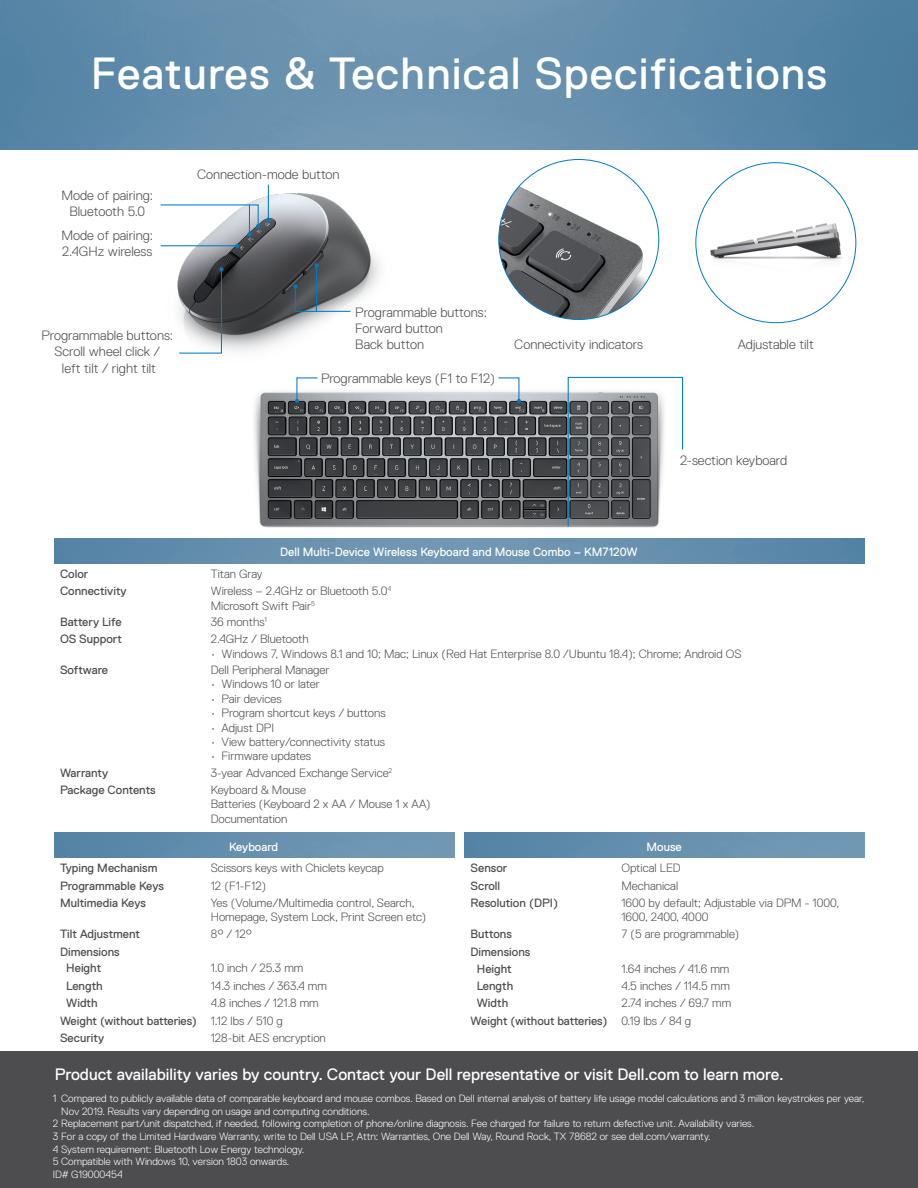
<style>
.page{position:relative;width:918px;height:1188px;background:#fff}
.page>*{position:absolute;margin:0;border:0;box-sizing:border-box;transform-origin:0 0}
.t1{font:45px "Dell Replica";letter-spacing:.025em;color:#fff}
.t2{font:16.5px "Dell Replica";color:#fff}
.Interior_-_body{font:300 13.5px/16.2px "Dell Replica";color:#4d4d4f;text-align:center}
.Spec_body{font:300 12px/14.4px "Dell Replica";color:#4d4d4f}
.Spec_body-2{font:12px "Dell Replica";color:#4d4d4f}
.Spec_body-3{font:12px "Dell Replica";color:#fff}
.Footnotes_-_white{font:300 10.5px/12.6px "Dell Replica";color:#fff}
</style>
<div class="page">
<img style="left:55px;top:538px;width:809px;height:26px">
<img style="left:55px;top:832px;width:399px;height:26px">
<img style="left:465px;top:832px;width:399px;height:26px">
<div style="left:0;top:1052px;width:918px;height:136px;background:#4d4d4f"></div>
<img style="left:0;top:0;width:918px;height:150px">
<img style="left:243px;top:391px;width:432px;height:153px">
<svg style="left:295px;top:377px;width:24px;height:26px"></svg>
<svg style="left:497px;top:377px;width:24px;height:26px"></svg>
<svg style="left:567px;top:376px;width:117px;height:152px"></svg>
<img style="left:160px;top:184px;width:220px;height:168px">
<hr style="left:268px;top:185px;width:1px;height:35px;background:#007bc3">
<svg style="left:266px;top:218px;width:4px;height:4px"></svg>
<hr style="left:161px;top:245px;width:76px;height:1px;background:#007bc3">
<svg style="left:235px;top:244px;width:4px;height:4px"></svg>
<svg style="left:160px;top:204px;width:100px;height:32px"></svg>
<svg style="left:293px;top:284px;width:58px;height:28px;background:#6e777d"></svg>
<hr style="left:316px;top:265px;width:1px;height:47px;background:#007bc3">
<svg style="left:314px;top:263px;width:5px;height:4px"></svg>
<img style="left:499px;top:159px;width:160px;height:161px;border-radius:80px">
<img style="left:696px;top:163px;width:160px;height:160px;border-radius:80px">
<svg style="left:178px;top:267px;width:46px;height:87px"></svg>
<p class="t1" style="left:91px;top:49px;width:738px">Features &amp; Technical Specifications</p>
<p class="Interior_-_body" style="left:61px;top:187px;width:93px">Mode of pairing:<br>Bluetooth 5.0</p>
<p class="Interior_-_body" style="left:61px;top:227px;width:93px;text-align:left">Mode of pairing:<br>2.4GHz wireless</p>
<p class="Interior_-_body" style="left:41px;top:328px;width:133px">Programmable buttons:</p>
<p class="Interior_-_body" style="left:55px;top:344px;width:107px">Scroll wheel click / left tilt / right tilt</p>
<p class="Interior_-_body" style="left:197px;top:166px;width:144px">Connection-mode button</p>
<p class="Interior_-_body" style="left:355px;top:304px;width:133px">Programmable buttons:</p>
<p class="Interior_-_body" style="left:355px;top:320px;width:89px">Forward button</p>
<p class="Interior_-_body" style="left:355px;top:337px;width:70px">Back button</p>
<p class="Interior_-_body" style="left:321px;top:371px;width:176px">Programmable keys (F1 to F12)</p>
<p class="Interior_-_body" style="left:514px;top:336px;width:130px">Connectivity indicators</p>
<p class="Interior_-_body" style="left:738px;top:336px;width:78px">Adjustable tilt</p>
<p class="Interior_-_body" style="left:680px;top:453px;width:109px">2-section keyboard</p>
<p class="Spec_body-3" style="left:280px;top:546px;width:359px">Dell Multi-Device Wireless Keyboard and Mouse Combo – KM7120W</p>
<p class="Spec_body-2" style="left:60px;top:567px;width:30px">Color</p>
<p class="Spec_body" style="left:211px;top:567px;width:53px">Titan Gray</p>
<p class="Spec_body-2" style="left:60px;top:584px;width:68px">Connectivity</p>
<p class="Spec_body" style="left:211px;top:584px;width:182px">Wireless – 2.4GHz or Bluetooth 5.0<sup>4</sup></p>
<p class="Spec_body" style="left:211px;top:598px;width:106px">Microsoft Swift Pair<sup>5</sup></p>
<p class="Spec_body-2" style="left:60px;top:615px;width:63px">Battery Life</p>
<p class="Spec_body" style="left:211px;top:615px;width:58px">36 months<sup>1</sup></p>
<p class="Spec_body-2" style="left:60px;top:632px;width:63px">OS Support</p>
<p class="Spec_body" style="left:211px;top:632px;width:100px">2.4GHz / Bluetooth</p>
<p class="Spec_body" style="left:211px;top:646px;width:532px">• Windows 7, Windows 8.1 and 10; Mac; Linux (Red Hat Enterprise 8.0 /Ubuntu 18.4); Chrome; Android OS</p>
<p class="Spec_body-2" style="left:60px;top:663px;width:50px">Software</p>
<p class="Spec_body" style="left:211px;top:663px;width:120px">Dell Peripheral Manager</p>
<p class="Spec_body" style="left:211px;top:677px;width:111px">• Windows 10 or later</p>
<p class="Spec_body" style="left:211px;top:691px;width:72px">• Pair devices</p>
<p class="Spec_body" style="left:211px;top:706px;width:176px">• Program shortcut keys / buttons</p>
<p class="Spec_body" style="left:211px;top:720px;width:65px">• Adjust DPI</p>
<p class="Spec_body" style="left:211px;top:735px;width:176px">• View battery/connectivity status</p>
<p class="Spec_body" style="left:211px;top:749px;width:102px">• Firmware updates</p>
<p class="Spec_body-2" style="left:60px;top:766px;width:50px">Warranty</p>
<p class="Spec_body" style="left:211px;top:765px;width:183px">3-year Advanced Exchange Service<sup>2</sup></p>
<p class="Spec_body-2" style="left:60px;top:783px;width:97px">Package Contents</p>
<p class="Spec_body" style="left:211px;top:783px;width:97px">Keyboard &amp; Mouse</p>
<p class="Spec_body" style="left:211px;top:797px;width:221px">Batteries (Keyboard 2 x AA / Mouse 1 x AA)</p>
<p class="Spec_body" style="left:211px;top:812px;width:78px">Documentation</p>
<p class="Spec_body-3" style="left:229px;top:840px;width:51px">Keyboard</p>
<p class="Spec_body-2" style="left:60px;top:862px;width:99px">Typing Mechanism</p>
<p class="Spec_body" style="left:211px;top:861px;width:174px">Scissors keys with Chiclets keycap</p>
<p class="Spec_body-2" style="left:60px;top:879px;width:106px">Programmable Keys</p>
<p class="Spec_body" style="left:211px;top:878px;width:57px">12 (F1-F12)</p>
<p class="Spec_body-2" style="left:60px;top:896px;width:88px">Multimedia Keys</p>
<p class="Spec_body" style="left:211px;top:896px;width:217px">Yes (Volume/Multimedia control, Search,<br>Homepage, System Lock, Print Screen etc)</p>
<p class="Spec_body-2" style="left:60px;top:928px;width:82px">Tilt Adjustment</p>
<p class="Spec_body" style="left:211px;top:927px;width:43px">8° / 12°</p>
<p class="Spec_body-2" style="left:60px;top:945px;width:61px">Dimensions</p>
<p class="Spec_body-2" style="left:66px;top:962px;width:37px">Height</p>
<p class="Spec_body" style="left:211px;top:961px;width:94px">1.0 inch / 25.3 mm</p>
<p class="Spec_body-2" style="left:66px;top:979px;width:38px">Length</p>
<p class="Spec_body" style="left:211px;top:978px;width:118px">14.3 inches / 363.4 mm</p>
<p class="Spec_body-2" style="left:66px;top:996px;width:33px">Width</p>
<p class="Spec_body" style="left:211px;top:996px;width:109px">4.8 inches / 121.8 mm</p>
<p class="Spec_body-2" style="left:60px;top:1014px;width:138px">Weight (without batteries)</p>
<p class="Spec_body" style="left:211px;top:1013px;width:73px">1.12 lbs / 510 g</p>
<p class="Spec_body-2" style="left:60px;top:1031px;width:46px">Security</p>
<p class="Spec_body" style="left:211px;top:1031px;width:117px">128-bit AES encryption</p>
<p class="Spec_body-3" style="left:647px;top:840px;width:37px">Mouse</p>
<p class="Spec_body-2" style="left:471px;top:862px;width:38px">Sensor</p>
<p class="Spec_body" style="left:621px;top:861px;width:61px">Optical LED</p>
<p class="Spec_body-2" style="left:471px;top:879px;width:31px">Scroll</p>
<p class="Spec_body" style="left:621px;top:878px;width:58px">Mechanical</p>
<p class="Spec_body-2" style="left:471px;top:896px;width:89px">Resolution (DPI)</p>
<p class="Spec_body" style="left:621px;top:896px;width:219px">1600 by default; Adjustable via DPM - 1000,<br>1600, 2400, 4000</p>
<p class="Spec_body-2" style="left:471px;top:928px;width:43px">Buttons</p>
<p class="Spec_body" style="left:621px;top:927px;width:119px">7 (5 are programmable)</p>
<p class="Spec_body-2" style="left:471px;top:945px;width:61px">Dimensions</p>
<p class="Spec_body-2" style="left:477px;top:962px;width:37px">Height</p>
<p class="Spec_body" style="left:621px;top:962px;width:109px">1.64 inches / 41.6 mm</p>
<p class="Spec_body-2" style="left:477px;top:979px;width:38px">Length</p>
<p class="Spec_body" style="left:621px;top:979px;width:110px">4.5 inches / 114.5 mm</p>
<p class="Spec_body-2" style="left:477px;top:997px;width:33px">Width</p>
<p class="Spec_body" style="left:621px;top:996px;width:111px">2.74 inches / 69.7 mm</p>
<p class="Spec_body-2" style="left:471px;top:1014px;width:138px">Weight (without batteries)</p>
<p class="Spec_body" style="left:621px;top:1013px;width:71px">0.19 lbs / 84 g</p>
<p class="t2" style="left:55px;top:1065px;width:731px">Product availability varies by country. Contact your Dell representative or visit Dell.com to learn more.</p>
<p class="Footnotes_-_white" style="left:61px;top:1092px;width:805px;text-indent:-8px">1 Compared to publicly available data of comparable keyboard and mouse combos. Based on Dell internal analysis of battery life usage model calculations and 3 million keystrokes per year,<br>Nov 2019. Results vary depending on usage and computing conditions.</p>
<p class="Footnotes_-_white" style="left:53px;top:1118px;width:703px">2 Replacement part/unit dispatched, if needed, following completion of phone/online diagnosis. Fee charged for failure to return defective unit. Availability varies.</p>
<p class="Footnotes_-_white" style="left:53px;top:1130px;width:659px">3 For a copy of the Limited Hardware Warranty, write to Dell USA LP, Attn: Warranties, One Dell Way, Round Rock, TX 78682 or see dell.com/warranty.</p>
<p class="Footnotes_-_white" style="left:53px;top:1143px;width:253px">4 System requirement: Bluetooth Low Energy technology.</p>
<p class="Footnotes_-_white" style="left:53px;top:1155px;width:238px">5 Compatible with Windows 10, version 1803 onwards.</p>
<p class="Footnotes_-_white" style="left:53px;top:1168px;width:71px">ID# G19000454</p>
</div>
